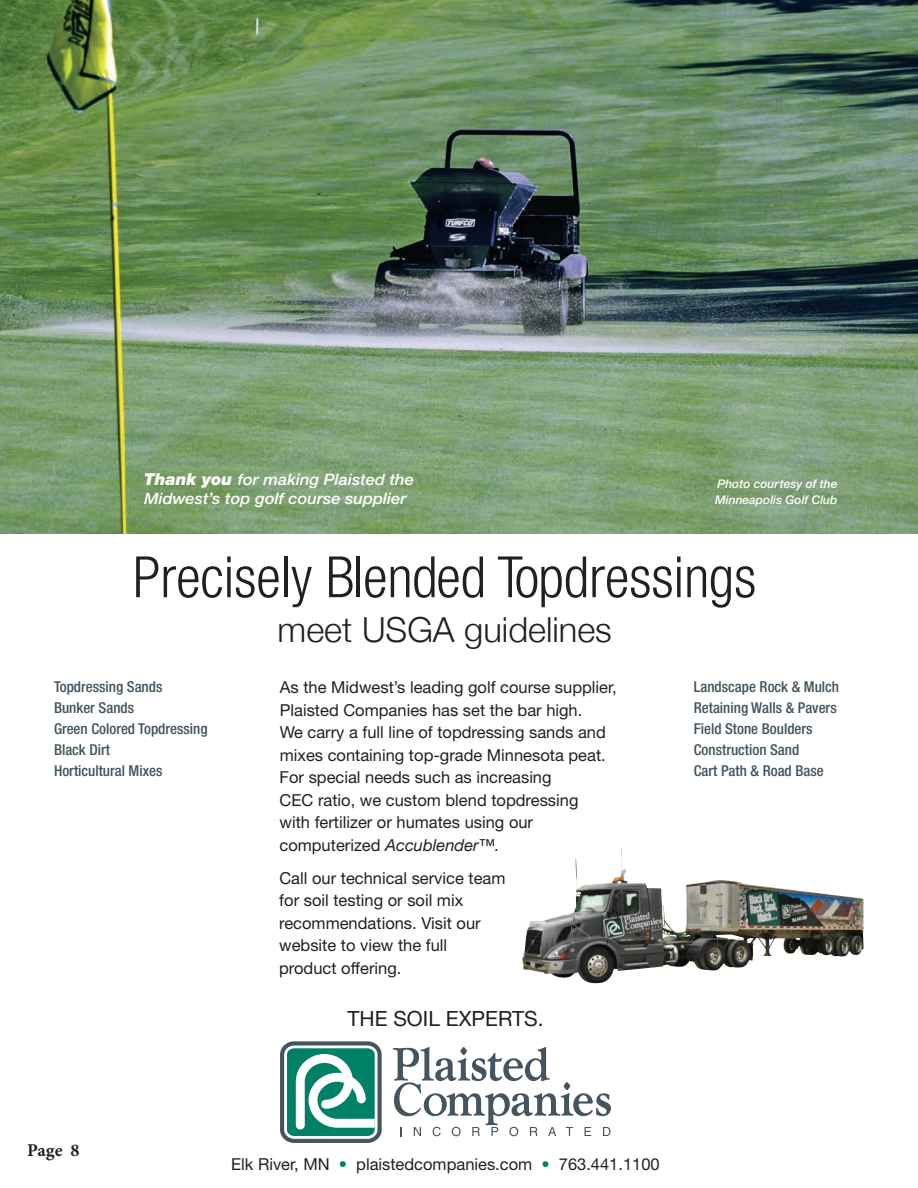
<style>
.page{position:relative;width:918px;height:1188px;background:#fff}
.page>*{position:absolute;margin:0;border:0;box-sizing:border-box;transform-origin:0 0}
.t1{font:300 condensed 57px "Helvetica Neue";color:#231f20}
.t2{font:300 34.5px "Helvetica Neue";color:#231f20}
.t3{font:21px "Helvetica Neue";color:#231f20}
.t4{font:700 18px "Minion Pro";color:#231f20}
.t5{font:16.5px/22.5px "Helvetica Neue";color:#231f20}
.t6{font:italic 500 15.75px/19.5px "Helvetica Neue";color:#fff;scale:1.05 1}
.t7{font:500 condensed 15px/21px "Helvetica Neue";color:#3f535d}
.t8{font:italic 500 12px/16.5px "Helvetica Neue";color:#fff}
.s1{font-weight:900;font-size:16.5px}
.s2{font-style:italic}
.s3{color:#008066}
</style>
<div class="page">
<img style="left:0;top:0;width:918px;height:533px">
<img style="left:571px;top:848px;width:146px;height:136px">
<img style="left:717px;top:880px;width:147px;height:90px">
<img style="left:522px;top:913px;width:49px;height:65px">
<svg style="left:393px;top:1047px;width:218px;height:89px"></svg>
<svg style="left:280px;top:1041px;width:102px;height:102px"></svg>
<p class="t6" style="left:144px;top:469px;width:259px"><span class="s1">Thank you</span> for making Plaisted the<br>Midwest’s top golf course supplier</p>
<p class="t8" style="left:715px;top:475px;width:124px">Photo courtesy of the<br>Minneapolis Golf Club</p>
<h1 class="t1" style="left:133px;top:544px;width:625px">Precisely Blended Topdressings</h1>
<h2 class="t2" style="left:278px;top:609px;width:336px">meet USGA guidelines</h2>
<p class="t7" style="left:54px;top:676px;width:155px">Topdressing Sands<br>Bunker Sands<br>Green Colored Topdressing<br>Black Dirt<br>Horticultural Mixes</p>
<p class="t7" style="left:694px;top:676px;width:147px">Landscape Rock &amp; Mulch<br>Retaining Walls &amp; Pavers<br>Field Stone Boulders<br>Construction Sand<br>Cart Path &amp; Road Base</p>
<p class="t5" style="left:279px;top:676px;width:339px">As the Midwest’s leading golf course supplier, Plaisted Companies has set the bar high.<br>We carry a full line of topdressing sands and mixes containing top-grade Minnesota peat.<br>For special needs such as increasing<br>CEC ratio, we custom blend topdressing<br>with fertilizer or humates using our computerized <span class="s2">Accublender™.</span></p>
<p class="t5" style="left:279px;top:866px;width:228px">Call our technical service team for soil testing or soil mix recommendations. Visit our website to view the full product offering.</p>
<p class="t4" style="left:27px;top:1137px;width:54px">Page 8</p>
<p class="t3" style="left:347px;top:1006px;width:198px">THE SOIL EXPERTS.</p>
<p class="t5" style="left:231px;top:1153px;width:430px">Elk River, MN <span class="s3">•</span> plaistedcompanies.com <span class="s3">•</span> 763.441.1100</p>
</div>
